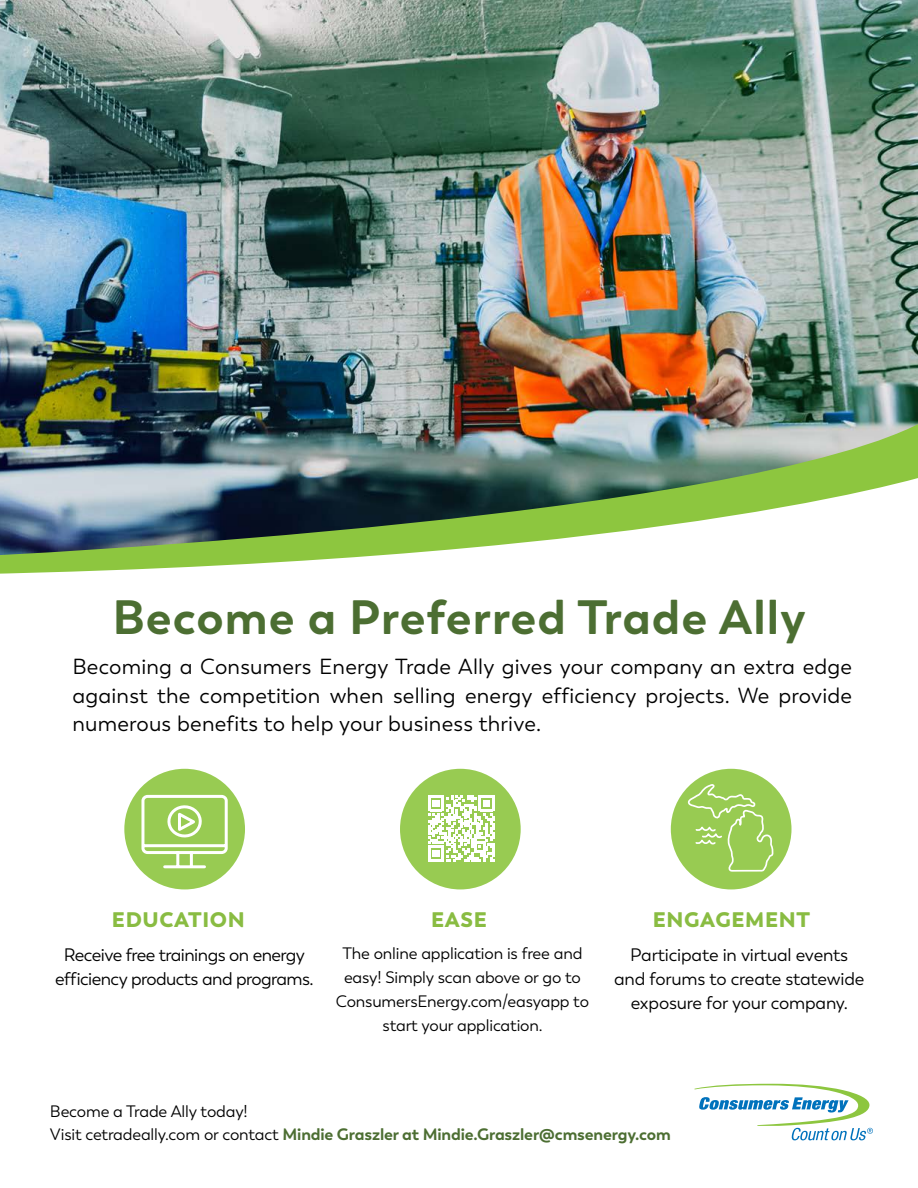
<style>
.page{position:relative;width:918px;height:1188px;background:#fff}
.page>*{position:absolute;margin:0;border:0;box-sizing:border-box;transform-origin:0 0}
.t1{font:700 48px "Boston";letter-spacing:.02em;color:#4c6e32}
.t2{font:21.75px/28.5px "Boston";letter-spacing:.01em;color:#000;text-align:justify}
.t3{font:900 21px "Boston";letter-spacing:.03em;color:#89bc42}
.t4{font:18px/24px "Boston";letter-spacing:-.025em;color:#000;text-align:center}
.t5{font:16.5px/24px "Boston";letter-spacing:-.01em;color:#000;text-align:center}
.s1{font-weight:700;color:#4c6e32}
</style>
<div class="page">
<img style="left:0;top:0;width:918px;height:407px">
<svg style="left:694px;top:1084px;width:179px;height:56px"></svg>
<div style="left:124px;top:769px;width:121px;height:120px;background:#98cb52;border-radius:50%"></div>
<div style="left:400px;top:769px;width:121px;height:120px;background:#98cb52;border-radius:50%"></div>
<div style="left:671px;top:769px;width:121px;height:120px;background:#98cb52;border-radius:50%"></div>
<svg style="left:687px;top:783px;width:87px;height:106px"></svg>
<img style="left:0;top:407px;width:918px;height:167px">
<svg style="left:141px;top:794px;width:87px;height:75px"></svg>
<svg style="left:428px;top:795px;width:67px;height:67px"></svg>
<h1 class="t1" style="left:112px;top:587px;width:695px">Become a Preferred Trade Ally</h1>
<h2 class="t2" style="left:72px;top:653px;width:781px">Becoming a Consumers Energy Trade Ally gives your company an extra edge against the competition when selling energy efficiency projects. We provide numerous benefits to help your business thrive.</h2>
<p class="t3" style="left:112px;top:907px;width:134px">EDUCATION</p>
<p class="t3" style="left:431px;top:907px;width:58px">EASE</p>
<p class="t3" style="left:653px;top:907px;width:159px">ENGAGEMENT</p>
<p class="t4" style="left:55px;top:943px;width:260px">Receive free trainings on energy efficiency products and programs.</p>
<p class="t5" style="left:336px;top:942px;width:255px">The online application is free and easy! Simply scan above or go to<br>ConsumersEnergy.com/easyapp to start your application.</p>
<p class="t4" style="left:614px;top:943px;width:252px">Participate in virtual events and forums to create statewide exposure for your company.</p>
<p class="t5" style="left:50px;top:1100px;width:622px;line-height:22.5px;text-align:left">Become a Trade Ally today!<br>Visit cetradeally.com or contact <span class="s1">Mindie Graszler at Mindie.Graszler@cmsenergy.com</span></p>
</div>
